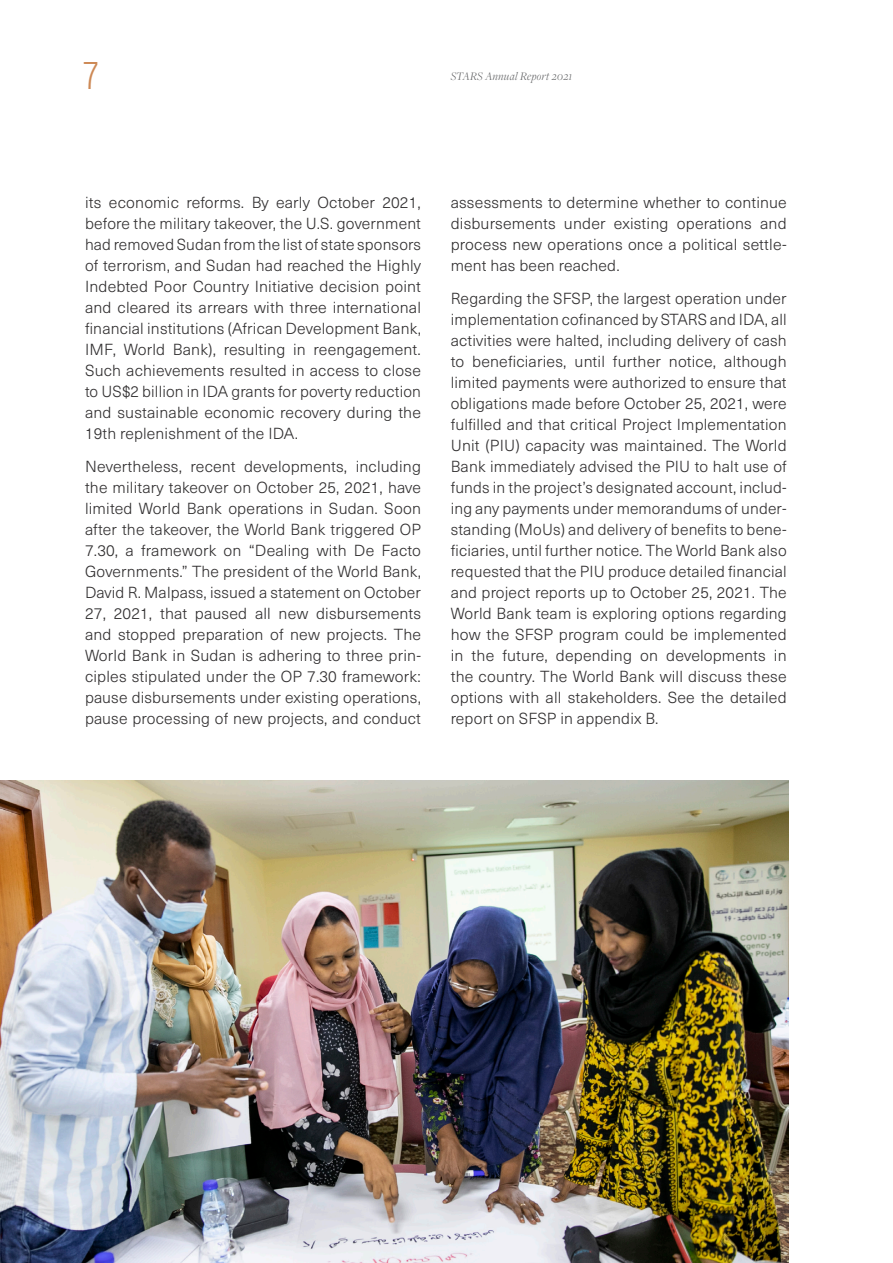
<style>
.page{position:relative;width:893px;height:1263px;background:#fff}
.page>*{position:absolute;margin:0;border:0;box-sizing:border-box;transform-origin:0 0}
.t1{font:300 36px "Stratos";color:#cd8955}
.Body{font:300 15.75px/21px "Neue Haas Unica W1 G";letter-spacing:.01em;color:#312f30;text-align:justify}
.t2{font:italic 300 12px "Freight Disp Pro";letter-spacing:.02em;color:#57585a}
</style>
<div class="page">
<img style="left:0;top:781px;width:789px;height:482px">
<p class="t1" style="left:81px;top:47px;width:21px">7</p>
<p class="t2" style="left:451px;top:68px;width:123px">STARS Annual Report 2021</p>
<p class="Body" style="left:85px;top:191px;width:337px">its economic reforms. By early October 2021, before the military takeover, the U.S. government had removed Sudan from the list of state sponsors of terrorism, and Sudan had reached the Highly Indebted Poor Country Initiative decision point and cleared its arrears with three international financial institutions (African Development Bank, IMF, World Bank), resulting in reengagement.<br>Such achievements resulted in access to close to US$2 billion in IDA grants for poverty reduction and sustainable economic recovery during the 19th replenishment of the IDA.</p>
<p class="Body" style="left:85px;top:456px;width:337px">Nevertheless, recent developments, including the military takeover on October 25, 2021, have limited World Bank operations in Sudan. Soon after the takeover, the World Bank triggered OP 7.30, a framework on “Dealing with De Facto Governments.” The president of the World Bank, David R. Malpass, issued a statement on October 27, 2021, that paused all new disbursements and stopped preparation of new projects. The World Bank in Sudan is adhering to three prin&shy;ciples stipulated under the OP 7.30 framework: pause disbursements under existing operations, pause processing of new projects, and conduct</p>
<p class="Body" style="left:451px;top:191px;width:337px">assessments to determine whether to continue disbursements under existing operations and process new operations once a political settle&shy;ment has been reached.</p>
<p class="Body" style="left:451px;top:288px;width:337px">Regarding the SFSP, the largest operation under implementation cofinanced by STARS and IDA, all activities were halted, including delivery of cash to beneficiaries, until further notice, although limited payments were authorized to ensure that obligations made before October 25, 2021, were fulfilled and that critical Project Implementation Unit (PIU) capacity was maintained. The World Bank immediately advised the PIU to halt use of funds in the project’s designated account, includ&shy;ing any payments under memorandums of under&shy;standing (MoUs) and delivery of benefits to bene&shy;ficiaries, until further notice. The World Bank also requested that the PIU produce detailed financial and project reports up to October 25, 2021. The World Bank team is exploring options regarding how the SFSP program could be implemented in the future, depending on developments in the country. The World Bank will discuss these options with all stakeholders. See the detailed report on SFSP in appendix B.</p>
</div>
